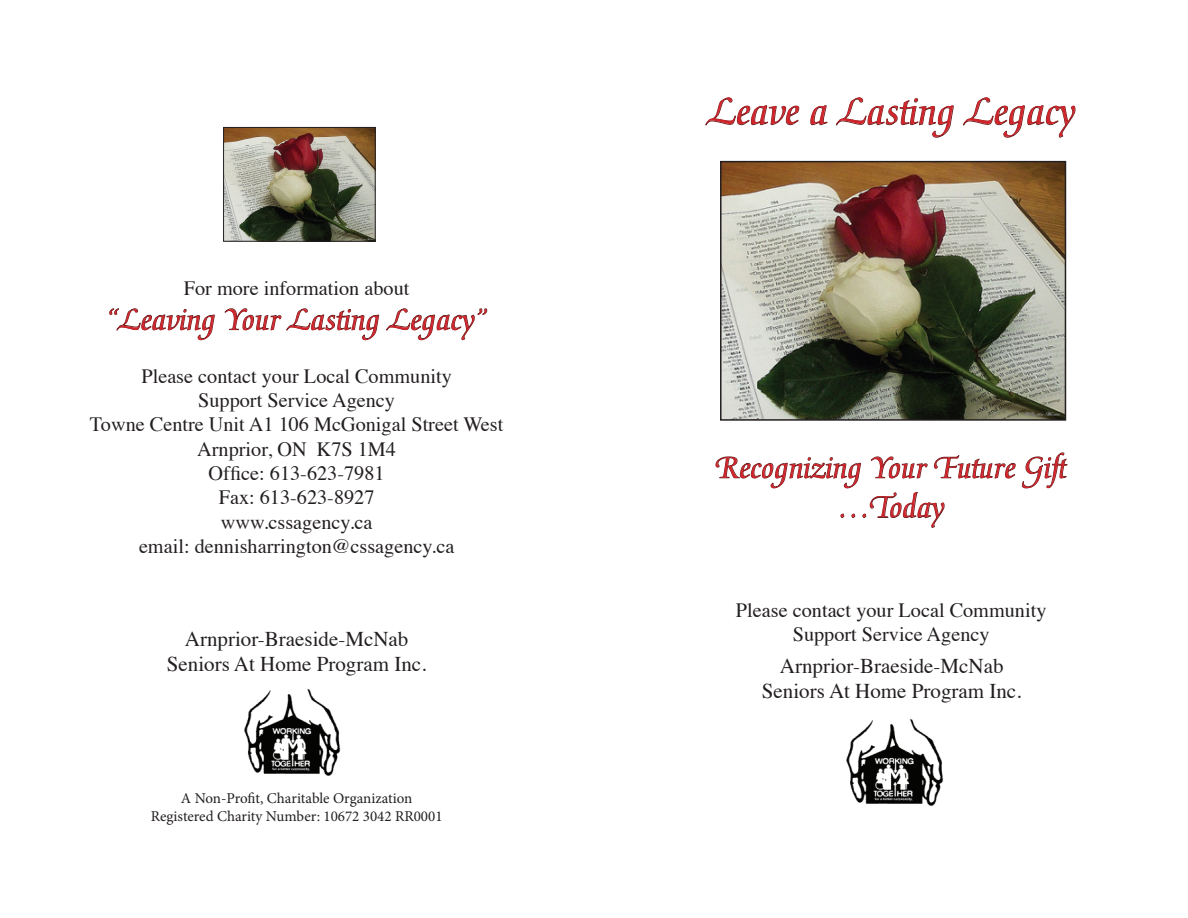
<style>
.page{position:relative;width:1188px;height:918px;background:#fff}
.page>*{position:absolute;margin:0;border:0;box-sizing:border-box;transform-origin:0 0}
.t1{font:42px "Medici Script";color:#d1232a}
.t2{font:33px/39.6px "Medici Script";color:#d1232a;text-align:center}
.t3{font:21px/25.2px "Times";color:#231f20;text-align:center}
.t4{font:20.25px/24.3px "Times";color:#231f20;text-align:center}
.t5{font:15px/18px "Minion Pro";color:#231f20;text-align:center}
</style>
<div class="page">
<svg style="left:705px;top:97px;width:95px;height:29px"></svg>
<svg style="left:810px;top:105px;width:18px;height:21px"></svg>
<svg style="left:835px;top:97px;width:119px;height:41px"></svg>
<svg style="left:963px;top:97px;width:113px;height:41px"></svg>
<svg style="left:715px;top:452px;width:353px;height:76px"></svg>
<img style="left:846px;top:719px;width:98px;height:87px">
<img style="left:244px;top:689px;width:97px;height:87px">
<img style="left:723px;top:164px;width:340px;height:254px">
<div style="left:720px;top:161px;width:346px;height:260px;border:2px solid #231f20"></div>
<img style="left:225px;top:129px;width:149px;height:111px">
<div style="left:223px;top:127px;width:153px;height:115px;border:1px solid #231f20"></div>
<svg style="left:109px;top:308px;width:106px;height:33px"></svg>
<svg style="left:224px;top:308px;width:156px;height:33px"></svg>
<svg style="left:386px;top:308px;width:102px;height:33px"></svg>
<p class="t4" style="left:184px;top:274px;width:227px">For more information about</p>
<h2 class="t2" style="left:106px;top:300px;width:383px">“Leaving Your Lasting Legacy”</h2>
<p class="t4" style="left:90px;top:362px;width:415px">Please contact your Local Community<br>Support Service Agency<br>Towne Centre Unit A1 106 McGonigal Street West<br>Arnprior, ON K7S 1M4<br>Office: 613-623-7981<br>Fax: 613-623-8927<br>www.cssagency.ca<br>email: dennisharrington@cssagency.ca</p>
<p class="t3" style="left:167px;top:625px;width:261px">Arnprior-Braeside-McNab<br>Seniors At Home Program Inc.</p>
<p class="t5" style="left:151px;top:790px;width:293px">A Non-Profit, Charitable Organization<br>Registered Charity Number: 10672 3042 RR0001</p>
<h1 class="t1" style="left:708px;top:88px;width:369px">Leave a Lasting Legacy</h1>
<h2 class="t2" style="left:716px;top:449px;width:352px">Recognizing Your Future Gift …Today</h2>
<p class="t4" style="left:736px;top:596px;width:312px">Please contact your Local Community<br>Support Service Agency</p>
<p class="t3" style="left:762px;top:652px;width:261px">Arnprior-Braeside-McNab<br>Seniors At Home Program Inc.</p>
</div>
